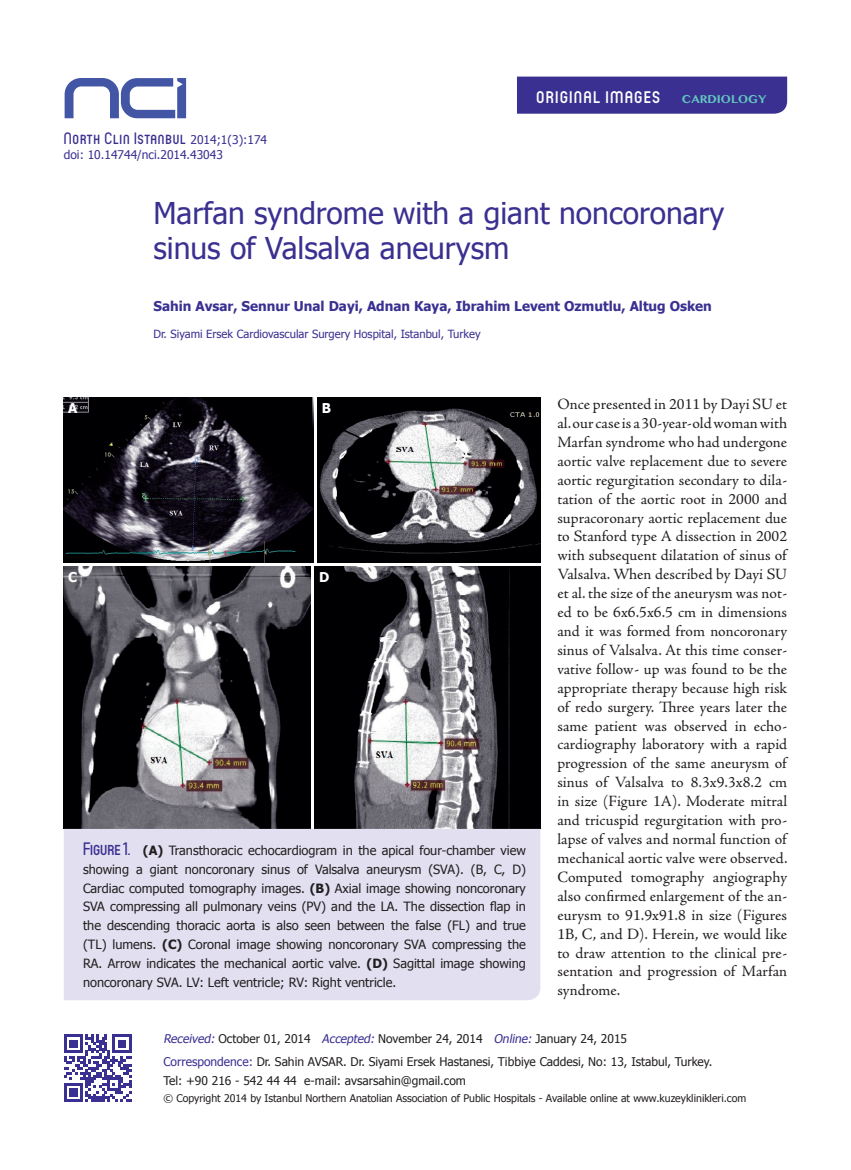
<style>
.page{position:relative;width:851px;height:1170px;background:#fff}
.page>*{position:absolute;margin:0;border:0;box-sizing:border-box;transform-origin:0 0}
.t1{font:30px/34.5px "Tahoma";color:#3a3091}
.t2{font:500 21px "Circula";letter-spacing:.055em;color:#fff}
.t3{font:500 16.5px "Circula";letter-spacing:.055em;color:#3a3091}
.t4{font:15.75px/18.9px "Adobe Jenson Pro";color:#231f20;text-align:justify}
.t5{font:700 13.5px "Tahoma";color:#3a3091}
.t6{font:700 13.5px "Tahoma";color:#fff}
.t7{font:12.75px/18.8px "Tahoma";color:#231f20;text-align:justify}
.t8{font:12px/23px "Tahoma";color:#231f20}
.t9{font:12px "Tahoma";color:#3a3091}
.t10{font:11.25px "Tahoma";color:#3a3091}
.t11{font:700 11.25px "Tamil MN";color:#61c5c0}
.t12{font:10.5px "Tahoma";color:#231f20}
.s1{font-family:"Tahoma";font-weight:400;font-size:12px}
.s2{font-style:italic;color:#3a3091}
.s3{color:#fff}
.s4{color:#3a3091}
.s5{font-family:"Circula";font-weight:500;font-size:18px;color:#3a3091}
.s6{font-weight:700}
</style>
<div class="page">
<svg style="left:65px;top:78px;width:121px;height:40px"></svg>
<div style="left:517px;top:77px;width:270px;height:37px;background:#3a3091"></div>
<svg style="left:64px;top:1034px;width:67px;height:67px"></svg>
<img style="left:64px;top:398px;width:249px;height:164px">
<img style="left:317px;top:398px;width:223px;height:164px">
<img style="left:64px;top:567px;width:246px;height:261px">
<img style="left:314px;top:567px;width:226px;height:261px">
<div style="left:64px;top:828px;width:476px;height:172px;background:#e2e0f0"></div>
<p class="t3" style="left:64px;top:128px;width:205px">North Clin Istanbul <span class="s1">2014;1(3):174</span></p>
<p class="t9" style="left:64px;top:146px;width:161px">doi: 10.14744/nci.2014.43043</p>
<h2 class="t2" style="left:536px;top:83px;width:125px">original ımages</h2>
<p class="t11" style="left:681px;top:92px;width:86px">CARDIOLOGY</p>
<h1 class="t1" style="left:153px;top:194px;width:572px">Marfan syndrome with a giant noncoronary sinus of Valsalva aneurysm</h1>
<p class="t5" style="left:153px;top:297px;width:560px">Sahin Avsar, Sennur Unal Dayi, Adnan Kaya, Ibrahim Levent Ozmutlu, Altug Osken</p>
<p class="t10" style="left:153px;top:326px;width:328px">Dr. Siyami Ersek Cardiovascular Surgery Hospital, Istanbul, Turkey</p>
<p class="t4" style="left:557px;top:395px;width:232px">Once presented in 2011 by Dayi SU et al. our case is a 30-year-old woman with Marfan syndrome who had undergone aortic valve replacement due to severe aortic regurgitation secondary to dila&shy;tation of the aortic root in 2000 and supracoronary aortic replacement due to Stanford type A dissection in 2002 with subsequent dilatation of sinus of Valsalva. When described by Dayi SU et al. the size of the aneurysm was not&shy;ed to be 6x6.5x6.5 cm in dimensions and it was formed from noncoronary sinus of Valsalva. At this time conser&shy;vative follow- up was found to be the appropriate therapy because high risk of redo surgery. Three years later the same patient was observed in echo&shy;cardiography laboratory with a rapid progression of the same aneurysm of sinus of Valsalva to 8.3x9.3x8.2 cm in size (Figure 1A). Moderate mitral and tricuspid regurgitation with pro&shy;lapse of valves and normal function of mechanical aortic valve were observed.<br>Computed tomography angiography also confirmed enlargement of the an&shy;eurysm to 91.9x91.8 in size (Figures 1B, C, and D). Herein, we would like to draw attention to the clinical pre&shy;sentation and progression of Marfan syndrome.</p>
<p class="t8" style="left:163px;top:1026px;width:525px"><span class="s2">Received:</span>October 01, 2014 <span class="s2">Accepted:</span> November 24, 2014 <span class="s2">Online:</span>January 24, 2015 <span class="s3">?? ??, ????<br></span><span class="s4">Correspondence:</span> Dr. Sahin Avsar</p>
<p class="t6" style="left:68px;top:398px;width:11px">A</p>
<p class="t6" style="left:322px;top:398px;width:11px">B</p>
<p class="t6" style="left:319px;top:567px;width:12px">D</p>
<p class="t6" style="left:68px;top:567px;width:11px">C</p>
<p class="t7" style="left:83px;top:840px;width:444px"><span class="s5">Figure 1.</span> <span class="s6">(A)</span> Transthoracic echocardiogram in the apical four-chamber view showing a giant noncoronary sinus of Valsalva aneurysm (SVA). (B, C, D)<br>Cardiac computed tomography images. <span class="s6">(B)</span> Axial image showing noncoronary SVA compressing all pulmonary veins (PV) and the LA. The dissection flap in the descending thoracic aorta is also seen between the false (FL) and true (TL) lumens. <span class="s6">(C)</span> Coronal image showing noncoronary SVA compressing the RA. Arrow indicates the mechanical aortic valve. <span class="s6">(D)</span> Sagittal image showing noncoronary SVA. LV: Left ventricle; RV: Right ventricle.</p>
<p class="t8" style="left:163px;top:1052px;width:550px;line-height:18.6px;text-indent:180px">. Dr. Siyami Ersek Hastanesi, Tibbiye Caddesi, No: 13, Istabul, Turkey.<br>Tel: +90 216 - 542 44 44 e-mail: avsarsahin@gmail.com</p>
<p class="t12" style="left:163px;top:1090px;width:584px">© Copyright 2014 by Istanbul Northern Anatolian Association of Public Hospitals - Available online at www.kuzeyklinikleri.com</p>
</div>
